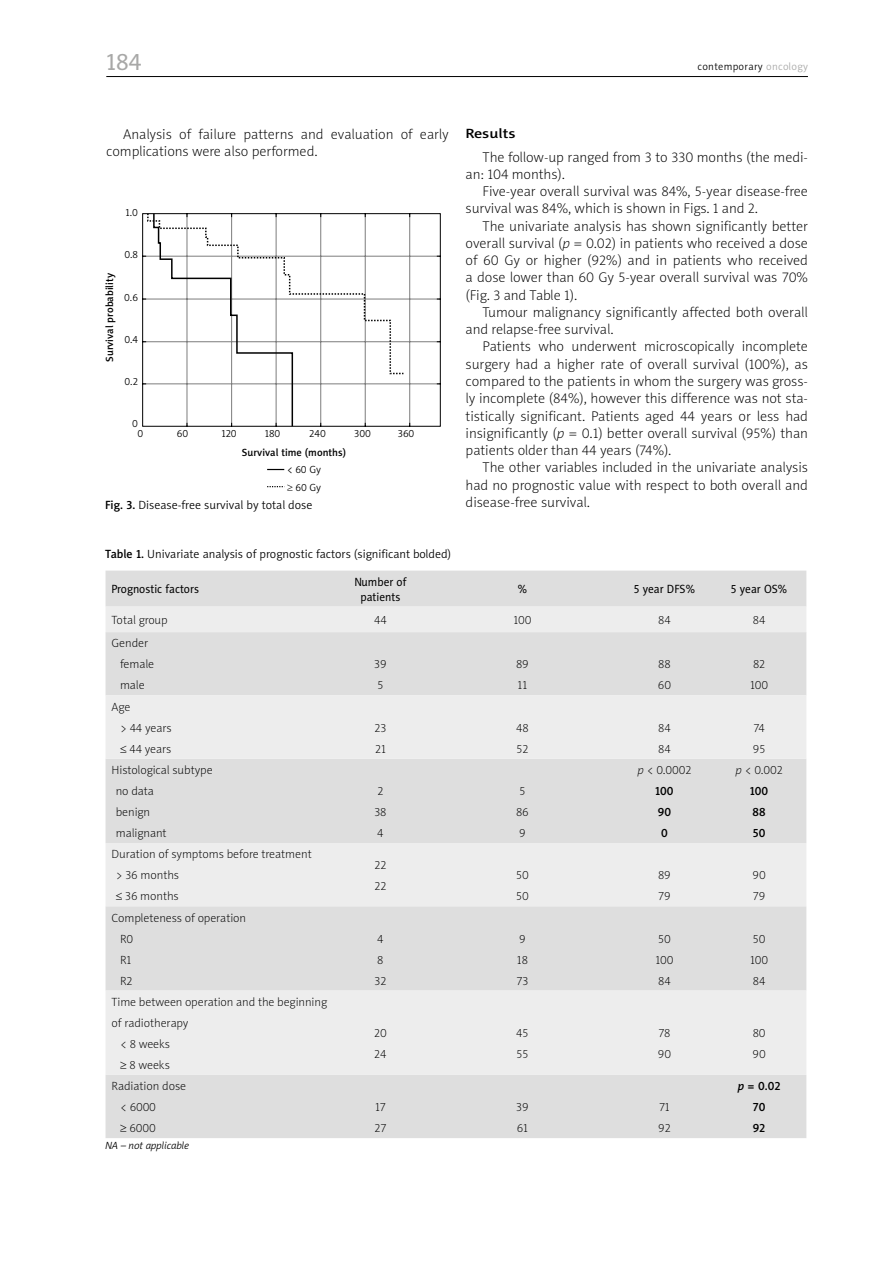
<style>
.page{position:relative;width:893px;height:1263px;background:#fff}
.page>*{position:absolute;margin:0;border:0;box-sizing:border-box;transform-origin:0 0}
.t1{font:24px "Naomi Sans EFNPS";color:#a8a8a7}
.t2{font:14.25px/17.2px "Naomi Sans EFNPS Thin";color:#000}
.t3{font:13.5px "Naomi Sans EFNPS Medium";color:#000;scale:1.2 1}
.t4{font:12px/21px "Naomi Sans EFNPS Thin";color:#000}
.t5{font:12px "Naomi Sans EFNPS Light";color:#000}
.t6{font:12px/15px "Naomi Sans EFNPS";color:#000;text-align:center;scale:.95 1}
.t7{font:12px/21px "Naomi Sans EFNPS Medium";color:#000}
.t8{font:10.5px/17.9px "Naomi Sans EFNPS Light";letter-spacing:.005em;color:#000}
.t9{font:10.5px "Naomi Sans EFNPS Medium";color:#000}
.t10{font:10.5px "Naomi Sans EFNPS Light";letter-spacing:.03em;color:#000}
.t11{font:italic 10.5px "Naomi Sans EFNPS Light";letter-spacing:-.01em;color:#000}
.s1{color:#a8a8a7}
.s2{font-style:italic}
.s3{font-family:"Naomi Sans EFNPS Medium"}
</style>
<div class="page">
<hr style="left:106px;top:76px;width:702px;height:1px;background:#000">
<svg style="left:142px;top:213px;width:299px;height:214px"></svg>
<svg style="left:146px;top:213px;width:259px;height:214px"></svg>
<svg style="left:267px;top:469px;width:17px;height:1px"></svg>
<svg style="left:267px;top:486px;width:16px;height:1px"></svg>
<div style="left:106px;top:571px;width:700px;height:567px;background:#dedede"></div>
<svg style="left:106px;top:607px;width:700px;height:468px;background:#e5e5e5"></svg>
<h1 class="t1" style="left:106px;top:48px;width:37px">184</h1>
<p class="t10" style="left:697px;top:61px;width:112px">contemporary <span class="s1">oncology</span></p>
<p class="t2" style="left:106px;top:125px;width:344px;text-indent:17px">Analysis of failure patterns and evaluation of early complications were also performed.</p>
<p class="t3" style="left:466px;top:126px;width:43px">Results</p>
<p class="t2" style="left:466px;top:148px;width:344px;text-indent:17px">The follow-up ranged from 3 to 330 months (the medi&shy;an: 104 months).</p>
<p class="t2" style="left:466px;top:183px;width:344px;text-indent:17px">Five-year overall survival was 84%, 5-year disease-free survival was 84%, which is shown in Figs. 1 and 2.</p>
<p class="t2" style="left:466px;top:217px;width:344px;text-align:justify;text-indent:17px">The univariate analysis has shown significantly better overall survival (<span class="s2">p</span> = 0.02) in patients who received a dose of 60 Gy or higher (92%) and in patients who received a dose lower than 60 Gy 5-year overall survival was 70% (Fig. 3 and Table 1).</p>
<p class="t2" style="left:466px;top:304px;width:344px;text-indent:17px">Tumour malignancy significantly affected both overall and relapse-free survival.</p>
<p class="t2" style="left:466px;top:338px;width:344px;text-align:justify;text-indent:17px">Patients who underwent microscopically incomplete surgery had a higher rate of overall survival (100%), as compared to the patients in whom the surgery was gross&shy;ly incomplete (84%), however this difference was not sta&shy;tistically significant. Patients aged 44 years or less had insignificantly (<span class="s2">p</span> = 0.1) better overall survival (95%) than patients older than 44 years (74%).</p>
<p class="t2" style="left:466px;top:459px;width:344px;text-align:justify;text-indent:17px">The other variables included in the univariate analysis had no prognostic value with respect to both overall and disease-free survival.</p>
<p class="t8" style="left:126px;top:204px;width:14px">1.0</p>
<p class="t8" style="left:124px;top:246px;width:15px">0.8</p>
<p class="t8" style="left:124px;top:288px;width:15px">0.6</p>
<p class="t8" style="left:124px;top:330px;width:15px">0.4</p>
<p class="t8" style="left:125px;top:372px;width:15px">0.2</p>
<p class="t8" style="left:132px;top:415px;width:7px">0</p>
<p class="t9" style="left:103px;top:362px;width:90px;rotate:-90deg">Survival probability</p>
<p class="t8" style="left:138px;top:425px;width:7px">0</p>
<p class="t8" style="left:177px;top:425px;width:13px">60</p>
<p class="t8" style="left:221px;top:425px;width:17px">120</p>
<p class="t8" style="left:265px;top:425px;width:17px">180</p>
<p class="t8" style="left:309px;top:425px;width:18px">240</p>
<p class="t8" style="left:354px;top:425px;width:18px">300</p>
<p class="t8" style="left:398px;top:425px;width:18px">360</p>
<p class="t9" style="left:242px;top:446px;width:106px">Survival time (months)</p>
<p class="t8" style="left:287px;top:460px;width:36px">&lt; 60 Gy ≥ 60 Gy</p>
<p class="t5" style="left:105px;top:498px;width:209px"><span class="s3">Fig. 3.</span> Disease-free survival by total dose</p>
<p class="t5" style="left:105px;top:547px;width:348px"><span class="s3">Table 1.</span> Univariate analysis of prognostic factors (significant bolded)</p>
<p class="t6" style="left:112px;top:582px;width:94px">Prognostic factors</p>
<p class="t6" style="left:354px;top:574px;width:56px">Number of patients</p>
<p class="t6" style="left:518px;top:582px;width:11px">%</p>
<p class="t6" style="left:634px;top:582px;width:66px">5 year DFS%</p>
<p class="t6" style="left:731px;top:582px;width:61px">5 year OS%</p>
<p class="t4" style="left:112px;top:609px;width:58px">Total group</p>
<p class="t4" style="left:374px;top:609px;width:14px">44</p>
<p class="t4" style="left:513px;top:609px;width:19px">100</p>
<p class="t4" style="left:658px;top:609px;width:14px">84</p>
<p class="t4" style="left:753px;top:609px;width:14px">84</p>
<p class="t4" style="left:120px;top:633px;width:36px;text-indent:-9px">Gender female male</p>
<p class="t4" style="left:374px;top:654px;width:14px">39<br>5</p>
<p class="t4" style="left:516px;top:654px;width:14px">89<br>11</p>
<p class="t4" style="left:658px;top:654px;width:15px">88<br>60</p>
<p class="t4" style="left:750px;top:654px;width:19px">82<br>100</p>
<p class="t4" style="left:120px;top:696px;width:53px;text-indent:-9px">Age<br>&gt; 44 years ≤ 44 years</p>
<p class="t4" style="left:116px;top:759px;width:98px;text-indent:-4px">Histological subtype no data<br>benign<br>malignant</p>
<p class="t4" style="left:374px;top:717px;width:13px">23<br>21</p>
<p class="t4" style="left:516px;top:717px;width:14px">48<br>52</p>
<p class="t4" style="left:658px;top:717px;width:14px">84<br>84</p>
<p class="t4" style="left:753px;top:717px;width:14px">74<br>95</p>
<p class="t4" style="left:374px;top:780px;width:14px">2<br>38<br>4</p>
<p class="t4" style="left:516px;top:780px;width:14px">5<br>86<br>9</p>
<p class="t4" style="left:637px;top:759px;width:55px"><span class="s2">p</span> &lt; 0.0002</p>
<p class="t7" style="left:655px;top:780px;width:20px">100<br>90<br>0</p>
<p class="t4" style="left:735px;top:759px;width:49px"><span class="s2">p</span> &lt; 0.002</p>
<p class="t7" style="left:750px;top:780px;width:20px">100<br>88<br>50</p>
<p class="t4" style="left:116px;top:844px;width:197px;text-indent:-4px">Duration of symptoms before treatment &gt; 36 months<br>≤ 36 months</p>
<p class="t4" style="left:374px;top:854px;width:13px">22<br>22</p>
<p class="t4" style="left:516px;top:865px;width:14px">50<br>50</p>
<p class="t4" style="left:658px;top:865px;width:14px">89<br>79</p>
<p class="t4" style="left:752px;top:865px;width:15px">90<br>79</p>
<p class="t4" style="left:120px;top:907px;width:128px;text-indent:-9px">Completeness of operation<br>R0<br>R1<br>R2</p>
<p class="t4" style="left:374px;top:928px;width:13px">4<br>8<br>32</p>
<p class="t4" style="left:516px;top:928px;width:13px">9<br>18<br>73</p>
<p class="t4" style="left:655px;top:928px;width:19px">50<br>100<br>84</p>
<p class="t4" style="left:750px;top:928px;width:19px">50<br>100<br>84</p>
<p class="t4" style="left:112px;top:991px;width:217px">Time between operation and the beginning</p>
<p class="t4" style="left:112px;top:1012px;width:78px">of radiotherapy</p>
<p class="t4" style="left:120px;top:1033px;width:52px">&lt; 8 weeks</p>
<p class="t4" style="left:120px;top:1054px;width:51px">≥ 8 weeks</p>
<p class="t4" style="left:120px;top:1076px;width:68px;text-indent:-9px">Radiation dose &lt; 6000<br>≥ 6000</p>
<p class="t11" style="left:105px;top:1139px;width:85px">NA – not applicable</p>
<p class="t4" style="left:374px;top:1023px;width:14px">20<br>24</p>
<p class="t4" style="left:516px;top:1023px;width:14px">45<br>55</p>
<p class="t4" style="left:658px;top:1023px;width:15px">78<br>90</p>
<p class="t4" style="left:753px;top:1023px;width:15px">80<br>90</p>
<p class="t4" style="left:374px;top:1097px;width:13px">17<br>27</p>
<p class="t4" style="left:516px;top:1097px;width:14px">39<br>61</p>
<p class="t4" style="left:658px;top:1097px;width:14px">71<br>92</p>
<p class="t7" style="left:738px;top:1075px;width:44px;text-align:center"><span class="s2">p</span> = 0.02<br>70<br>92</p>
</div>
